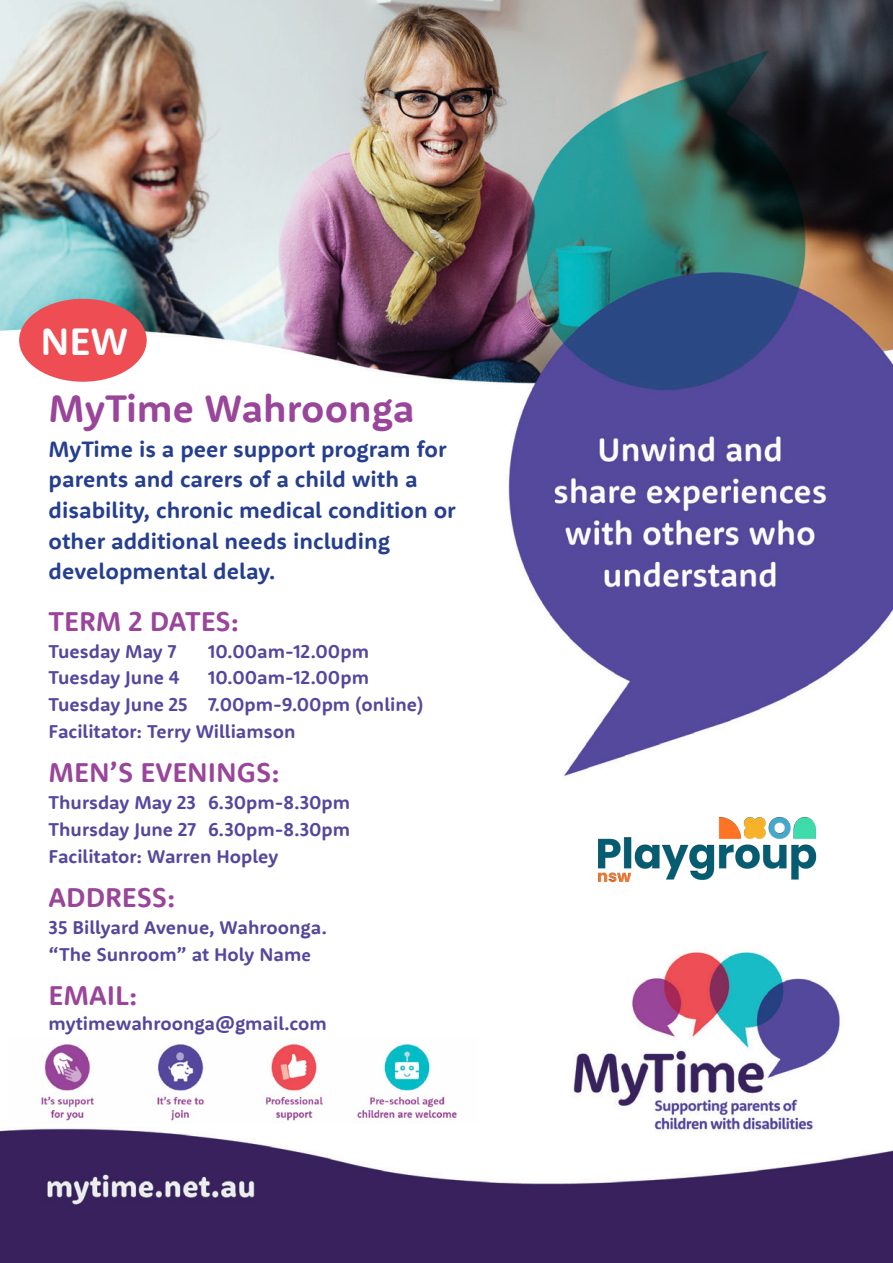
<style>
.page{position:relative;width:893px;height:1263px;background:#fff}
.page>*{position:absolute;margin:0;border:0;box-sizing:border-box;transform-origin:0 0}
.t1{font:700 39.6px "Rooney Sans";color:#99459a}
.t2{font:700 39.6px "Rooney Sans";color:#fff}
.t3{font:700 28.05px "Rooney Sans";color:#99459a}
.t4{font:700 22.95px/30.6px "Rooney Sans";color:#253f8e}
.t5{font:700 19.2px/26.8px "Rooney Sans";color:#54479d}
.s1{font-size:17.85px}
</style>
<div class="page">
<img style="left:0;top:0;width:893px;height:1263px">
<img style="left:577px;top:798px;width:261px;height:103px">
<div style="left:38px;top:974px;width:458px;height:107px;background:#fff"></div>
<div style="left:38px;top:698px;width:458px;height:259px;background:#fff"></div>
<div style="left:38px;top:387px;width:458px;height:289px;background:#fff"></div>
<img style="left:9px;top:1037px;width:469px;height:86px">
<div style="left:19px;top:299px;width:128px;height:83px;background:#ee4d53;border-radius:50%"></div>
<p class="t2" style="left:40px;top:315px;width:89px">NEW</p>
<p class="t1" style="left:49px;top:383px;width:367px">MyTime Wahroonga</p>
<p class="t4" style="left:49px;top:433px;width:409px">MyTime is a peer support program for parents and carers of a child with a disability, chronic medical condition or other additional needs including developmental delay.</p>
<p class="t3" style="left:49px;top:603px;width:192px">TERM 2 DATES:</p>
<p class="t5" style="left:49px;top:637px;width:129px">Tuesday May 7</p>
<p class="t5" style="left:208px;top:637px;width:163px">10.00am-12.00pm</p>
<p class="t5" style="left:49px;top:664px;width:133px">Tuesday June 4</p>
<p class="t5" style="left:49px;top:664px;width:376px;text-indent:159px">10.00am-12.00pm<br>Tuesday June 25 7.00pm-9.00pm (online)<br>Facilitator: Terry Williamson</p>
<p class="t3" style="left:49px;top:754px;width:233px">MEN’S EVENINGS:</p>
<p class="t5" style="left:49px;top:789px;width:303px;text-align:justify">Thursday May 23 6.30pm-8.30pm Thursday June 27 6.30pm-8.30pm Facilitator: Warren Hopley</p>
<p class="t3" style="left:49px;top:879px;width:128px">ADDRESS:</p>
<p class="t5" style="left:49px;top:913px;width:280px">35 Billyard Avenue, Wahroonga. “The Sunroom” at Holy Nam<span class="s1">e</span></p>
<p class="t3" style="left:49px;top:977px;width:90px">EMAIL:</p>
<p class="t5" style="left:49px;top:1009px;width:280px">mytimewahroonga@gmail.com</p>
</div>
